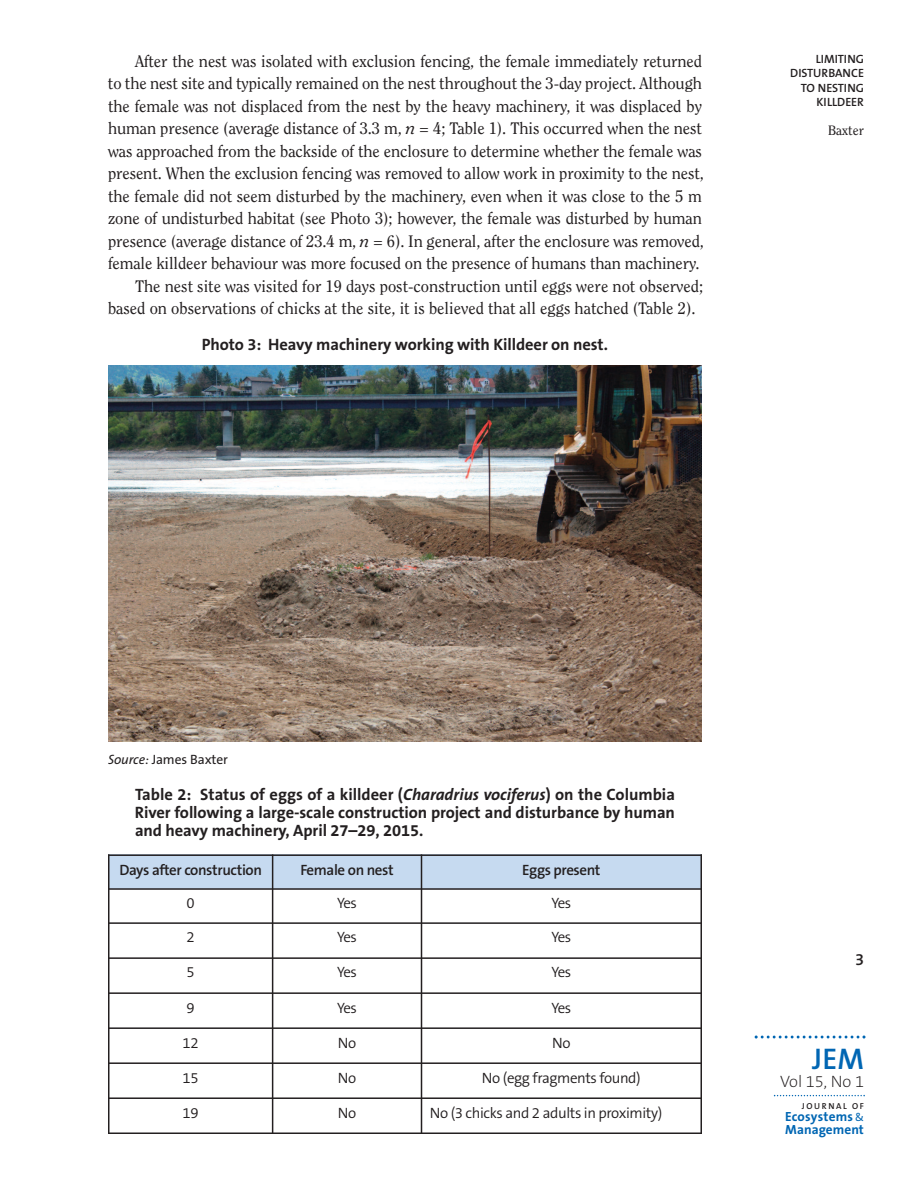
<style>
.page{position:relative;width:918px;height:1188px;background:#fff}
.page>*{position:absolute;margin:0;border:0;box-sizing:border-box;transform-origin:0 0}
.t1{font:600 30px "The Sans B6";color:#0166b3}
.t2{font:16.5px "Clearface";letter-spacing:-.005em;color:#231f20}
.t3{font:700 16.5px/18px "The Sans B7";letter-spacing:-.005em;color:#231f20;text-align:justify}
.t4{font:200 16.5px "The Sans B2";color:#231f20}
.t5{font:600 16.5px "The Sans B6";color:#231f20}
.t6{font:300 15px "The Sans B4";letter-spacing:-.025em;color:#231f20}
.t7{font:600 15px "The Sans B6";letter-spacing:-.025em;color:#231f20}
.t8{font:13.5px "The Sans B5 Plain";letter-spacing:-.005em;color:#231f20}
.t9{font:13.5px "Clearface";color:#231f20}
.t10{font:700 13.35px/12.5px "The Sans B7";letter-spacing:.005em;color:#0166b3}
.t11{font:600 12px/14.4px "The Sans B6";color:#231f20;text-align:right}
.t12{font:600 8.7px "The Sans B6";letter-spacing:.185em;color:#231f20}
.s1{font-style:italic}
.s2{font-family:"The Sans B5 Plain";font-weight:400;font-size:11.1px}
</style>
<div class="page">
<svg style="left:774px;top:1095px;width:91px;height:1px"></svg>
<svg style="left:755px;top:1036px;width:111px;height:3px"></svg>
<img style="left:108px;top:366px;width:594px;height:375px">
<div style="left:108px;top:854px;width:165px;height:35px;background:#c6daf0"></div>
<div style="left:273px;top:854px;width:149px;height:35px;background:#c6daf0"></div>
<div style="left:422px;top:854px;width:280px;height:35px;background:#c6daf0"></div>
<hr style="left:108px;top:854px;width:2px;height:280px;background:#231f20">
<hr style="left:272px;top:854px;width:1px;height:280px;background:#231f20">
<hr style="left:421px;top:854px;width:1px;height:280px;background:#231f20">
<hr style="left:700px;top:854px;width:2px;height:280px;background:#231f20">
<hr style="left:108px;top:854px;width:594px;height:2px;background:#231f20">
<hr style="left:108px;top:888px;width:594px;height:2px;background:#231f20">
<hr style="left:108px;top:922px;width:594px;height:2px;background:#231f20">
<hr style="left:108px;top:957px;width:594px;height:2px;background:#231f20">
<hr style="left:108px;top:992px;width:594px;height:2px;background:#231f20">
<hr style="left:108px;top:1027px;width:594px;height:2px;background:#231f20">
<hr style="left:108px;top:1062px;width:594px;height:2px;background:#231f20">
<hr style="left:108px;top:1097px;width:594px;height:2px;background:#231f20">
<hr style="left:108px;top:1132px;width:594px;height:2px;background:#231f20">
<p class="t2" style="left:135px;top:54px;width:568px">After the nest was isolated with exclusion fencing, the female immediately returned</p>
<p class="t2" style="left:108px;top:77px;width:596px">to the nest site and typically remained on the nest throughout the 3-day project. Although</p>
<p class="t2" style="left:108px;top:99px;width:595px">the female was not displaced from the nest by the heavy machinery, it was displaced by</p>
<p class="t2" style="left:108px;top:122px;width:596px">human presence (average distance of 3.3 m, <span class="s1">n</span> = 4; Table 1). This occurred when the nest</p>
<p class="t2" style="left:108px;top:144px;width:595px">was approached from the backside of the enclosure to determine whether the female was</p>
<p class="t2" style="left:108px;top:167px;width:598px">present. When the exclusion fencing was removed to allow work in proximity to the nest,</p>
<p class="t2" style="left:108px;top:189px;width:596px">the female did not seem disturbed by the machinery, even when it was close to the 5 m</p>
<p class="t2" style="left:108px;top:212px;width:596px">zone of undisturbed habitat (see Photo 3); however, the female was disturbed by human</p>
<p class="t2" style="left:108px;top:234px;width:598px">presence (average distance of 23.4 m, <span class="s1">n</span> = 6). In general, after the enclosure was removed,</p>
<p class="t2" style="left:108px;top:257px;width:593px">female killdeer behaviour was more focused on the presence of humans than machinery.</p>
<p class="t2" style="left:135px;top:279px;width:570px">The nest site was visited for 19 days post-construction until eggs were not observed;</p>
<p class="t2" style="left:108px;top:302px;width:589px">based on observations of chicks at the site, it is believed that all eggs hatched (Table 2).</p>
<p class="t3" style="left:202px;top:336px;width:408px">Photo 3: Heavy machinery working with Killdeer on nest.</p>
<p class="t11" style="left:790px;top:52px;width:75px">LIMITING<br>DISTURBANCE<br>TO NESTING<br>KILLDEER</p>
<p class="t9" style="left:828px;top:125px;width:37px">Baxter</p>
<p class="t8" style="left:108px;top:753px;width:122px"><span class="s1">Source:</span> James Baxter</p>
<p class="t3" style="left:135px;top:786px;width:542px">Table 2: Status of eggs of a killdeer (<span class="s1">Charadrius vociferus</span>) on the Columbia River following a large-scale construction project and disturbance by human and heavy machinery, April 27–29, 2015.</p>
<p class="t7" style="left:119px;top:862px;width:144px">Days after construction</p>
<p class="t7" style="left:300px;top:862px;width:95px">Female on nest</p>
<p class="t7" style="left:522px;top:862px;width:80px">Eggs present</p>
<p class="t6" style="left:187px;top:896px;width:10px">0</p>
<p class="t6" style="left:337px;top:896px;width:21px">Yes</p>
<p class="t6" style="left:551px;top:896px;width:21px">Yes</p>
<p class="t6" style="left:187px;top:930px;width:10px">2</p>
<p class="t6" style="left:337px;top:930px;width:21px">Yes</p>
<p class="t6" style="left:551px;top:930px;width:21px">Yes</p>
<p class="t6" style="left:187px;top:965px;width:10px">5</p>
<p class="t6" style="left:337px;top:965px;width:21px">Yes</p>
<p class="t6" style="left:551px;top:965px;width:21px">Yes</p>
<p class="t6" style="left:187px;top:1000px;width:10px">9</p>
<p class="t6" style="left:337px;top:1000px;width:21px">Yes</p>
<p class="t6" style="left:551px;top:1000px;width:21px">Yes</p>
<p class="t6" style="left:183px;top:1035px;width:18px">12</p>
<p class="t6" style="left:338px;top:1035px;width:20px">No</p>
<p class="t6" style="left:552px;top:1035px;width:20px">No</p>
<p class="t6" style="left:183px;top:1070px;width:18px">15</p>
<p class="t6" style="left:338px;top:1070px;width:20px">No</p>
<p class="t6" style="left:482px;top:1070px;width:160px">No (egg fragments found)</p>
<p class="t6" style="left:183px;top:1105px;width:18px">19</p>
<p class="t6" style="left:338px;top:1105px;width:20px">No</p>
<p class="t6" style="left:430px;top:1105px;width:234px">No (3 chicks and 2 adults in proximity)</p>
<p class="t5" style="left:855px;top:951px;width:11px">3</p>
<h1 class="t1" style="left:812px;top:1044px;width:53px">JEM</h1>
<p class="t4" style="left:780px;top:1073px;width:85px">Vol 15, No 1</p>
<p class="t12" style="left:802px;top:1101px;width:63px">JOURNAL OF</p>
<p class="t10" style="left:785px;top:1111px;width:80px">Ecosystems <span class="s2">&amp;<br></span>Management</p>
</div>
